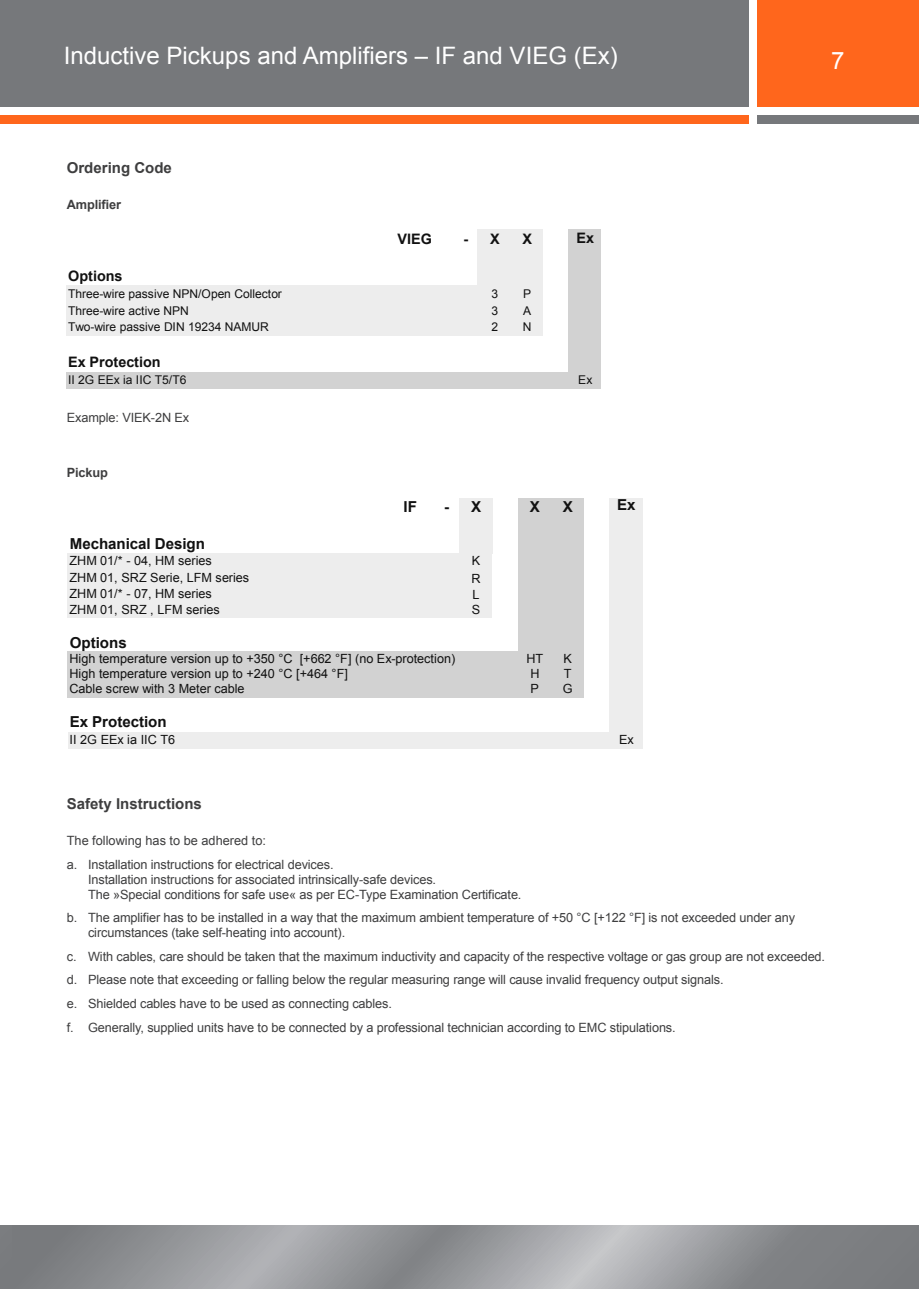
<style>
.page{position:relative;width:919px;height:1289px;background:#fff}
.page>*{position:absolute;margin:0;border:0;box-sizing:border-box;transform-origin:0 0}
.t1{font:24px "Arial";color:#fff}
.t2{font:700 15.15px "Arial";color:#111}
.KEM_H1_text_grey{font:700 15px "Arial";color:#3e3e3f}
.t3{font:700 14.4px "Arial";letter-spacing:-.005em;color:#111}
.KEM_text_left_grey{font:12.75px/15px "Arial";letter-spacing:-.01em;color:#3e3e3f}
.KEM_text_left_grey-2{font:700 12.75px "Arial";letter-spacing:-.01em;color:#3e3e3f}
.t4{font:12.6px/16.6px "Arial";letter-spacing:-.005em;color:#111}
.t5{font:12px "Arial";letter-spacing:-.005em;color:#111}
</style>
<div class="page">
<div style="left:0;top:0;width:13px;height:106px;background:#76787b"></div>
<div style="left:0;top:115px;width:13px;height:8px;background:#ff661c"></div>
<div style="left:757px;top:0;width:161px;height:106px;background:#ff661c"></div>
<div style="left:13px;top:0;width:735px;height:106px;background:#76787b"></div>
<div style="left:757px;top:115px;width:161px;height:8px;background:#76787b"></div>
<div style="left:13px;top:115px;width:735px;height:8px;background:#ff661c"></div>
<div style="left:0;top:1225px;width:13px;height:63px;background:#797b7e"></div>
<svg style="left:13px;top:1225px;width:905px;height:63px;background:#95979a"></svg>
<div style="left:459px;top:497px;width:33px;height:56px;background:#ededed"></div>
<div style="left:518px;top:497px;width:65px;height:56px;background:#d2d2d2"></div>
<div style="left:609px;top:497px;width:33px;height:56px;background:#ededed"></div>
<div style="left:68px;top:553px;width:424px;height:64px;background:#ededed"></div>
<div style="left:518px;top:553px;width:65px;height:64px;background:#d2d2d2"></div>
<div style="left:609px;top:553px;width:33px;height:64px;background:#ededed"></div>
<div style="left:518px;top:617px;width:65px;height:16px;background:#d2d2d2"></div>
<div style="left:609px;top:617px;width:33px;height:16px;background:#ededed"></div>
<div style="left:518px;top:632px;width:65px;height:19px;background:#d2d2d2"></div>
<div style="left:609px;top:632px;width:33px;height:19px;background:#ededed"></div>
<div style="left:68px;top:651px;width:515px;height:47px;background:#d2d2d2"></div>
<div style="left:609px;top:651px;width:33px;height:47px;background:#ededed"></div>
<div style="left:609px;top:698px;width:33px;height:16px;background:#ededed"></div>
<div style="left:609px;top:713px;width:33px;height:19px;background:#ededed"></div>
<div style="left:68px;top:732px;width:574px;height:16px;background:#ededed"></div>
<div style="left:478px;top:230px;width:65px;height:56px;background:#ededed"></div>
<div style="left:568px;top:230px;width:33px;height:56px;background:#d2d2d2"></div>
<div style="left:67px;top:286px;width:476px;height:50px;background:#ededed"></div>
<div style="left:568px;top:286px;width:33px;height:50px;background:#d2d2d2"></div>
<div style="left:568px;top:336px;width:33px;height:17px;background:#d2d2d2"></div>
<div style="left:568px;top:353px;width:33px;height:19px;background:#d2d2d2"></div>
<div style="left:67px;top:371px;width:534px;height:17px;background:#d2d2d2"></div>
<h1 class="t1" style="left:64px;top:40px;width:555px">Inductive Pickups and Amplifiers – IF and VIEG (Ex)</h1>
<h1 class="t1" style="left:831px;top:45px;width:15px">7</h1>
<p class="KEM_H1_text_grey" style="left:67px;top:157px;width:107px">Ordering Code</p>
<p class="KEM_text_left_grey-2" style="left:67px;top:196px;width:56px">Amplifier</p>
<p class="t3" style="left:68px;top:266px;width:56px">Options</p>
<p class="t5" style="left:68px;top:286px;width:215px">Three-wire passive NPN/Open Collector</p>
<p class="t5" style="left:68px;top:319px;width:202px">Two-wire passive DIN 19234 NAMUR</p>
<p class="t5" style="left:68px;top:302px;width:122px">Three-wire active NPN</p>
<p class="t3" style="left:397px;top:229px;width:36px">VIEG</p>
<p class="t3" style="left:463px;top:229px;width:38px">- X</p>
<p class="t3" style="left:522px;top:229px;width:11px">X</p>
<p class="t3" style="left:576px;top:229px;width:19px">Ex</p>
<p class="t5" style="left:491px;top:286px;width:8px">3</p>
<p class="t5" style="left:523px;top:286px;width:10px">P</p>
<p class="t5" style="left:491px;top:302px;width:8px">3</p>
<p class="t5" style="left:523px;top:302px;width:10px">A</p>
<p class="t5" style="left:491px;top:319px;width:8px">2</p>
<p class="t5" style="left:523px;top:319px;width:10px">N</p>
<p class="t3" style="left:68px;top:352px;width:94px">Ex Protection</p>
<p class="t5" style="left:68px;top:372px;width:120px">II 2G EEx ia IIC T5/T6</p>
<p class="t5" style="left:578px;top:372px;width:16px">Ex</p>
<p class="KEM_text_left_grey" style="left:67px;top:410px;width:124px">Example: VIEK-2N Ex</p>
<p class="KEM_text_left_grey-2" style="left:67px;top:464px;width:43px">Pickup</p>
<p class="t2" style="left:70px;top:533px;width:137px">Mechanical Design</p>
<p class="t4" style="left:70px;top:552px;width:181px">ZHM 01/* - 04, HM series<br>ZHM 01, SRZ Serie, LFM series<br>ZHM 01/* - 07, HM series</p>
<p class="t4" style="left:70px;top:601px;width:152px">ZHM 01, SRZ , LFM series</p>
<p class="t2" style="left:403px;top:496px;width:15px">IF</p>
<p class="t2" style="left:444px;top:496px;width:38px">- X</p>
<p class="t2" style="left:529px;top:496px;width:12px">X</p>
<p class="t2" style="left:562px;top:496px;width:12px">X</p>
<p class="t2" style="left:617px;top:495px;width:20px">Ex</p>
<p class="t4" style="left:471px;top:551px;width:11px;line-height:18.1px">K<br>R</p>
<p class="t4" style="left:472px;top:586px;width:10px;line-height:15.3px">L<br>S</p>
<p class="t2" style="left:70px;top:632px;width:59px">Options</p>
<p class="t4" style="left:70px;top:650px;width:387px">High temperature version up to +350 °C [+662 °F] (no Ex-protection)</p>
<p class="t4" style="left:526px;top:650px;width:18px">HT</p>
<p class="t4" style="left:563px;top:650px;width:10px">K</p>
<p class="t4" style="left:70px;top:665px;width:280px">High temperature version up to +240 °C [+464 °F]</p>
<p class="t4" style="left:530px;top:665px;width:11px">H</p>
<p class="t4" style="left:563px;top:665px;width:9px">T</p>
<p class="t4" style="left:70px;top:680px;width:176px">Cable screw with 3 Meter cable</p>
<p class="t4" style="left:530px;top:680px;width:10px">P</p>
<p class="t4" style="left:563px;top:680px;width:11px">G</p>
<p class="t2" style="left:70px;top:711px;width:98px">Ex Protection</p>
<p class="t4" style="left:70px;top:731px;width:107px">II 2G EEx ia IIC T6</p>
<p class="t4" style="left:619px;top:731px;width:16px">Ex</p>
<p class="KEM_H1_text_grey" style="left:67px;top:793px;width:137px">Safety Instructions</p>
<p class="KEM_text_left_grey" style="left:67px;top:833px;width:201px">The following has to be adhered to:</p>
<p class="KEM_text_left_grey" style="left:88px;top:857px;width:435px;text-indent:-21px">a. Installation instructions for electrical devices.<br>Installation instructions for associated intrinsically-safe devices.<br>The »Special conditions for safe use« as per EC-Type Examination Certificate.</p>
<p class="KEM_text_left_grey" style="left:88px;top:910px;width:708px;text-indent:-21px">b. The amplifier has to be installed in a way that the maximum ambient temperature of +50 °C [+122 °F] is not exceeded under any circumstances (take self-heating into account).</p>
<p class="KEM_text_left_grey" style="left:67px;top:949px;width:759px">c. With cables, care should be taken that the maximum inductivity and capacity of the respective voltage or gas group are not exceeded.</p>
<p class="KEM_text_left_grey" style="left:67px;top:972px;width:658px">d. Please note that exceeding or falling below the regular measuring range will cause invalid frequency output signals.</p>
<p class="KEM_text_left_grey" style="left:67px;top:996px;width:327px">e. Shielded cables have to be used as connecting cables.</p>
<p class="KEM_text_left_grey" style="left:67px;top:1019px;width:610px">f. Generally, supplied units have to be connected by a professional technician according to EMC stipulations.</p>
</div>
